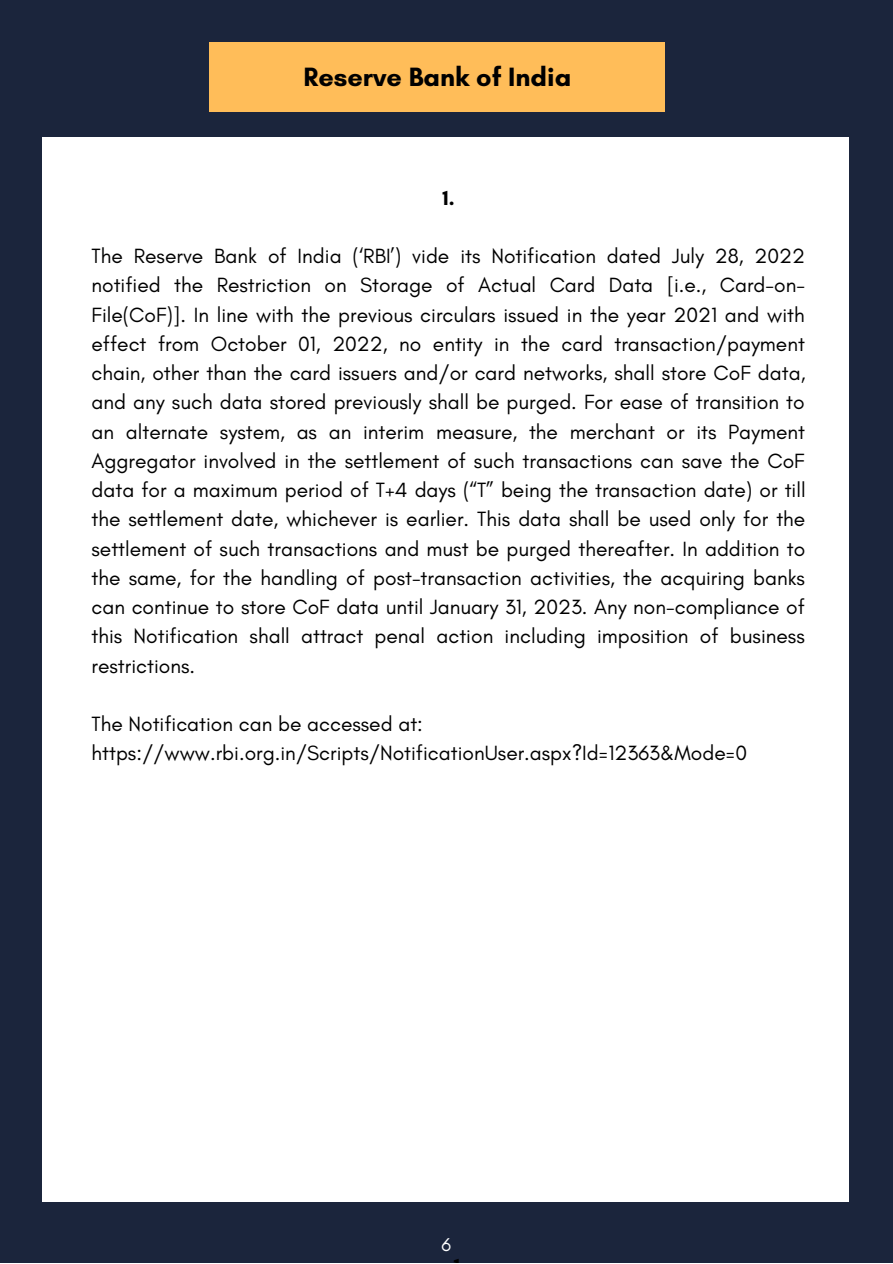
<style>
.page{position:relative;width:893px;height:1264px;background:#fff}
.page>*{position:absolute;margin:0;border:0;box-sizing:border-box;transform-origin:0 0}
.t1{font:700 27px "Glacial Indifference";color:#000}
.t2{font:21px/29.2px "Glacial Indifference";color:#000;text-align:justify}
.t3{font:700 21px "Glacial Indifference";color:#000}
.t4{font:18.9px "Glacial Indifference";color:#fff}
</style>
<div class="page">
<div style="left:0;top:0;width:892px;height:1262px;background:#1b253c"></div>
<div style="left:43px;top:137px;width:805px;height:1064px;background:#fff"></div>
<div style="left:210px;top:42px;width:455px;height:70px;background:#ffbd59"></div>
<p class="t1" style="left:303px;top:61px;width:269px">Reserve Bank of India</p>
<p class="t3" style="left:442px;top:185px;width:14px">1.</p>
<p class="t2" style="left:91px;top:241px;width:715px">The Reserve Bank of India (‘RBI’) vide its Notification dated July 28, 2022 notified the Restriction on Storage of Actual Card Data [i.e., Card-on-File(CoF)]. In line with the previous circulars issued in the year 2021 and with effect from October 01, 2022, no entity in the card transaction/payment chain, other than the card issuers and/or card networks, shall store CoF data, and any such data stored previously shall be purged. For ease of transition to an alternate system, as an interim measure, the merchant or its Payment Aggregator involved in the settlement of such transactions can save the CoF data for a maximum period of T+4 days (“T” being the transaction date) or till the settlement date, whichever is earlier. This data shall be used only for the settlement of such transactions and must be purged thereafter. In addition to the same, for the handling of post-transaction activities, the acquiring banks can continue to store CoF data until January 31, 2023. Any non-compliance of this Notification shall attract penal action including imposition of business restrictions.</p>
<p class="t2" style="left:91px;top:709px;width:657px">The Notification can be accessed at: https://www.rbi.org.in/Scripts/NotificationUser.aspx?Id=12363&amp;Mode=0</p>
<p class="t4" style="left:441px;top:1232px;width:11px">6</p>
</div>
